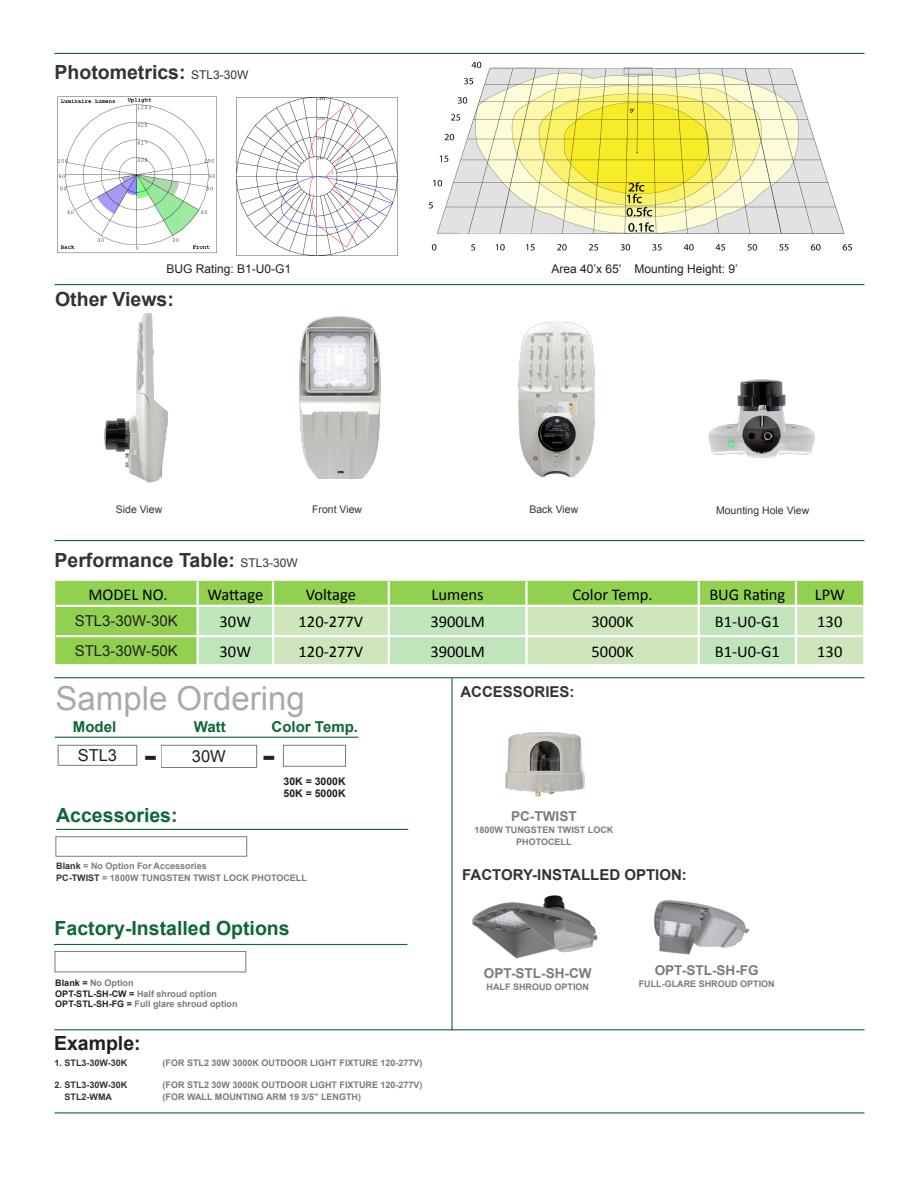
<style>
.page{position:relative;width:918px;height:1188px;background:#fff}
.page>*{position:absolute;margin:0;border:0;box-sizing:border-box;transform-origin:0 0}
.t1{font:33px "Arial";color:#a8a9ad}
.t2{font:700 28.5px "Verdana";color:#231f20}
.t3{font:700 19.5px "Arial";color:#333}
.t4{font:700 19.5px "Arial";color:#0d6736}
.t5{font:700 19.5px "Arial";color:#231f20}
.t6{font:16.5px "Calibri";color:#000}
.t7{font:16.5px "Arial";color:#231f20}
.t8{font:700 15px "Arial";color:#333}
.t9{font:15px "Arial";color:#231f20}
.t10{font:700 15px "Arial";color:#0d6736}
.t11{font:700 13.65px "Arial";color:#7a7b7e}
.t12{font:12px "Arial";color:#231f20}
.t13{font:10.5px "Arial";color:#333}
.t14{font:700 10.5px "Arial";color:#231f20}
.t15{font:700 9px/12px "Arial";color:#7a7b7e;text-align:center}
.t16{font:700 9px "Arial";color:#7b7b7e}
.t17{font:700 9px "Arial";color:#787a7d}
.t18{font:700 9px "Arial";color:#333}
.t19{font:700 9px "Arial";color:#323332}
.s1{font-weight:400;font-size:12px}
.s2{color:#323332}
.s3{color:#231f20}
</style>
<div class="page">
<hr style="left:55px;top:540px;width:810px;height:1px;background:#0d6736">
<hr style="left:55px;top:284px;width:810px;height:1px;background:#0d6736">
<hr style="left:55px;top:53px;width:810px;height:1px;background:#0d6736">
<hr style="left:55px;top:677px;width:810px;height:1px;background:#0d6736">
<hr style="left:55px;top:1112px;width:810px;height:1px;background:#0d6736">
<hr style="left:55px;top:1029px;width:810px;height:1px;background:#0d6736">
<img style="left:429px;top:61px;width:424px;height:190px">
<img style="left:236px;top:97px;width:162px;height:159px">
<img style="left:57px;top:96px;width:160px;height:158px">
<div style="left:55px;top:581px;width:808px;height:83px;background:#92d050"></div>
<svg style="left:199px;top:607px;width:664px;height:57px;background:#c8e5bb"></svg>
<hr style="left:197px;top:582px;width:2px;height:23px;background:#fff">
<hr style="left:272px;top:582px;width:2px;height:23px;background:#fff">
<hr style="left:388px;top:582px;width:2px;height:23px;background:#fff">
<hr style="left:525px;top:582px;width:3px;height:23px;background:#fff">
<hr style="left:698px;top:582px;width:2px;height:23px;background:#fff">
<hr style="left:795px;top:582px;width:2px;height:23px;background:#fff">
<hr style="left:197px;top:607px;width:2px;height:28px;background:#fff">
<hr style="left:272px;top:607px;width:2px;height:28px;background:#fff">
<hr style="left:388px;top:607px;width:2px;height:28px;background:#fff">
<hr style="left:525px;top:607px;width:3px;height:28px;background:#fff">
<hr style="left:698px;top:607px;width:2px;height:28px;background:#fff">
<hr style="left:795px;top:607px;width:2px;height:28px;background:#fff">
<hr style="left:197px;top:637px;width:2px;height:27px;background:#fff">
<hr style="left:272px;top:637px;width:2px;height:27px;background:#fff">
<hr style="left:388px;top:637px;width:2px;height:27px;background:#fff">
<hr style="left:525px;top:637px;width:3px;height:27px;background:#fff">
<hr style="left:698px;top:637px;width:2px;height:27px;background:#fff">
<hr style="left:795px;top:637px;width:2px;height:27px;background:#fff">
<hr style="left:56px;top:605px;width:142px;height:2px;background:#fff">
<hr style="left:198px;top:605px;width:75px;height:2px;background:#fff">
<hr style="left:273px;top:605px;width:116px;height:2px;background:#fff">
<hr style="left:389px;top:605px;width:138px;height:2px;background:#fff">
<hr style="left:526px;top:605px;width:173px;height:2px;background:#fff">
<hr style="left:699px;top:605px;width:97px;height:2px;background:#fff">
<hr style="left:796px;top:605px;width:67px;height:2px;background:#fff">
<hr style="left:56px;top:635px;width:142px;height:2px;background:#fff">
<hr style="left:198px;top:635px;width:75px;height:2px;background:#fff">
<hr style="left:273px;top:635px;width:116px;height:2px;background:#fff">
<hr style="left:389px;top:635px;width:138px;height:2px;background:#fff">
<hr style="left:526px;top:635px;width:173px;height:2px;background:#fff">
<hr style="left:699px;top:635px;width:97px;height:2px;background:#fff">
<hr style="left:796px;top:635px;width:67px;height:2px;background:#fff">
<div style="left:58px;top:745px;width:79px;height:21px;border:1px solid #787a7d"></div>
<div style="left:161px;top:745px;width:96px;height:23px;border:1px solid #787a7d"></div>
<div style="left:283px;top:745px;width:63px;height:22px;background:#fff;border:1px solid #787a7d"></div>
<hr style="left:55px;top:737px;width:304px;height:1px;background:#0d6736">
<img style="left:104px;top:313px;width:64px;height:170px">
<img style="left:519px;top:321px;width:75px;height:157px">
<img style="left:708px;top:379px;width:107px;height:78px">
<img style="left:300px;top:317px;width:80px;height:161px">
<img style="left:505px;top:732px;width:80px;height:65px">
<div style="left:55px;top:836px;width:192px;height:21px;background:#fff;border:1px solid #787a7d"></div>
<hr style="left:56px;top:829px;width:352px;height:1px;background:#0d6736">
<img style="left:472px;top:895px;width:126px;height:64px">
<img style="left:653px;top:900px;width:97px;height:55px">
<hr style="left:54px;top:944px;width:354px;height:1px;background:#0d6736">
<div style="left:55px;top:951px;width:191px;height:21px;background:#fff;border:1px solid #787a7d"></div>
<hr style="left:451px;top:678px;width:2px;height:352px;background:#0d6736">
<p class="t3" style="left:55px;top:60px;width:195px">Photometrics: <span class="s1">STL3-30W</span></p>
<p class="t12" style="left:167px;top:261px;width:126px">BUG Rating: B1-U0-G1</p>
<p class="t12" style="left:551px;top:261px;width:188px">Area 40’x 65’ Mounting Height: 9’</p>
<p class="t3" style="left:55px;top:286px;width:120px">Other Views:</p>
<p class="t13" style="left:116px;top:503px;width:48px">Side View</p>
<p class="t13" style="left:312px;top:503px;width:51px">Front View</p>
<p class="t3" style="left:55px;top:547px;width:245px">Performance Table: <span class="s1">STL3-30W</span></p>
<p class="t13" style="left:529px;top:503px;width:50px">Back View</p>
<p class="t13" style="left:716px;top:503px;width:95px">Mounting Hole View</p>
<p class="t6" style="left:88px;top:584px;width:81px">MODEL NO.</p>
<p class="t6" style="left:207px;top:584px;width:57px">Wattage</p>
<p class="t6" style="left:306px;top:584px;width:52px">Voltage</p>
<p class="t6" style="left:432px;top:584px;width:54px">Lumens</p>
<p class="t6" style="left:573px;top:584px;width:82px">Color Temp.</p>
<p class="t6" style="left:709px;top:584px;width:78px">BUG Rating</p>
<p class="t6" style="left:815px;top:584px;width:32px">LPW</p>
<p class="t9" style="left:75px;top:611px;width:105px">STL3-30W-30K</p>
<p class="t6" style="left:220px;top:611px;width:33px">30W</p>
<p class="t6" style="left:299px;top:611px;width:66px">120-277V</p>
<p class="t6" style="left:430px;top:611px;width:56px">3900LM</p>
<p class="t6" style="left:592px;top:611px;width:44px">3000K</p>
<p class="t6" style="left:715px;top:611px;width:67px">B1-U0-G1</p>
<p class="t6" style="left:817px;top:611px;width:27px">130</p>
<p class="t9" style="left:75px;top:641px;width:105px">STL3-30W-50K</p>
<p class="t6" style="left:220px;top:641px;width:33px">30W</p>
<p class="t6" style="left:299px;top:641px;width:66px">120-277V</p>
<p class="t6" style="left:430px;top:641px;width:56px">3900LM</p>
<p class="t6" style="left:592px;top:641px;width:44px">5000K</p>
<p class="t6" style="left:715px;top:641px;width:67px">B1-U0-G1</p>
<p class="t6" style="left:817px;top:641px;width:27px">130</p>
<p class="t1" style="left:56px;top:677px;width:251px">Sample Ordering</p>
<p class="t10" style="left:73px;top:717px;width:45px">Model</p>
<p class="t10" style="left:194px;top:717px;width:33px">Watt</p>
<p class="t10" style="left:272px;top:717px;width:88px">Color Temp.</p>
<p class="t7" style="left:78px;top:745px;width:41px">STL3</p>
<p class="t7" style="left:192px;top:746px;width:35px">30W</p>
<p class="t2" style="left:144px;top:738px;width:15px">-</p>
<p class="t2" style="left:262px;top:738px;width:15px">-</p>
<p class="t4" style="left:56px;top:802px;width:123px">Accessories:</p>
<p class="t14" style="left:284px;top:774px;width:64px">30K = 3000K</p>
<p class="t14" style="left:284px;top:786px;width:64px">50K = 5000K</p>
<p class="t15" style="left:56px;top:860px;width:152px"><span class="s2">Blank</span> = No Option For Accessories</p>
<p class="t15" style="left:56px;top:872px;width:252px"><span class="s2">PC-TWIST</span> = 1800W TUNGSTEN TWIST LOCK PHOTOCELL</p>
<p class="t4" style="left:55px;top:916px;width:237px">Factory-Installed Options</p>
<p class="t17" style="left:55px;top:977px;width:80px"><span class="s3">Blank =</span> No Option</p>
<p class="t17" style="left:55px;top:987px;width:163px"><span class="s3">OPT-STL-SH-CW =</span> Half shroud option</p>
<p class="t17" style="left:55px;top:998px;width:184px"><span class="s3">OPT-STL-SH-FG =</span> Full glare shroud option</p>
<p class="t5" style="left:54px;top:1030px;width:88px">Example:</p>
<p class="t18" style="left:55px;top:1057px;width:74px">1. STL3-30W-30K</p>
<p class="t16" style="left:163px;top:1057px;width:262px">(FOR STL2 30W 3000K OUTDOOR LIGHT FIXTURE 120-277V)</p>
<p class="t18" style="left:55px;top:1079px;width:74px">2. STL3-30W-30K</p>
<p class="t16" style="left:163px;top:1079px;width:262px">(FOR STL2 30W 3000K OUTDOOR LIGHT FIXTURE 120-277V)</p>
<p class="t19" style="left:65px;top:1091px;width:49px">STL2-WMA</p>
<p class="t15" style="left:163px;top:1091px;width:200px">(FOR WALL MOUNTING ARM 19 3/5” LENGTH)</p>
<p class="t8" style="left:460px;top:681px;width:116px">ACCESSORIES:</p>
<p class="t11" style="left:511px;top:807px;width:67px">PC-TWIST</p>
<p class="t15" style="left:474px;top:824px;width:141px">1800W TUNGSTEN TWIST LOCK<br>PHOTOCELL</p>
<p class="t8" style="left:462px;top:865px;width:226px">FACTORY-INSTALLED OPTION:</p>
<p class="t11" style="left:484px;top:964px;width:109px">OPT-STL-SH-CW</p>
<p class="t15" style="left:487px;top:981px;width:104px">HALF SHROUD OPTION</p>
<p class="t11" style="left:655px;top:961px;width:106px">OPT-STL-SH-FG</p>
<p class="t15" style="left:639px;top:978px;width:137px">FULL-GLARE SHROUD OPTION</p>
</div>
